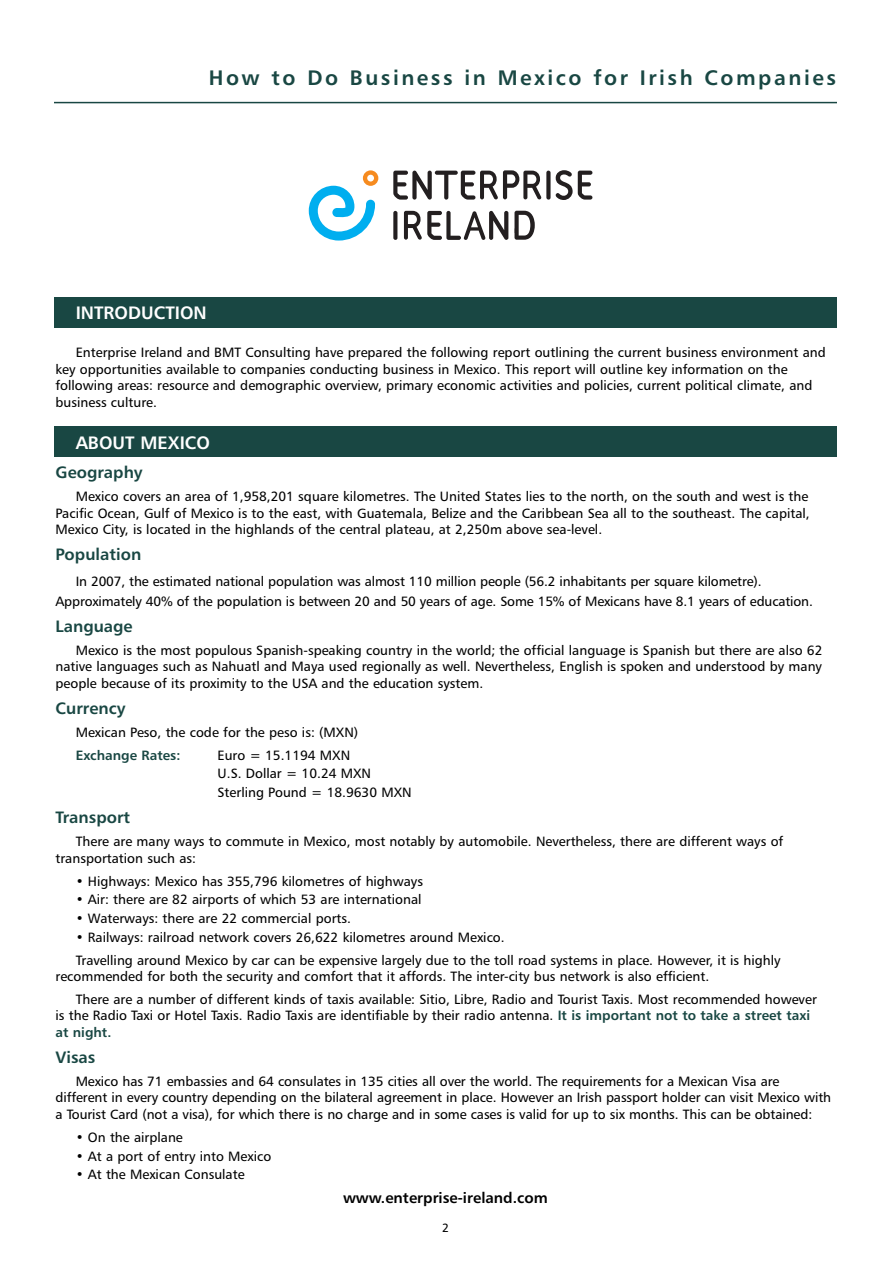
<style>
.page{position:relative;width:891px;height:1269px;background:#fff}
.page>*{position:absolute;margin:0;border:0;box-sizing:border-box;transform-origin:0 0}
.t1{font:21px "Humanist 777 BT Bold B";letter-spacing:.12em;color:#194743}
.t2{font:18px "Humanist 777 BT Bold B";color:#fff}
.t3{font:16.5px "Humanist 777 BT Bold B";color:#194743}
.t4{font:15px "Humanist 777 BT Bold B";color:#000}
.t5{font:13.5px/16.5px "Humanist 777 BT Roman B";color:#000}
.t6{font:13.5px "Humanist 777 BT Bold B";color:#194743}
.t7{font:12px "Humanist 777 BT Roman B";color:#000}
.s1{font-family:"Humanist 777 BT Bold B";color:#194743}
</style>
<div class="page">
<div style="left:54px;top:297px;width:783px;height:31px;background:#194743"></div>
<div style="left:54px;top:426px;width:783px;height:31px;background:#194743"></div>
<hr style="left:54px;top:102px;width:783px;height:1px;background:#194743">
<svg style="left:309px;top:170px;width:69px;height:71px"></svg>
<svg style="left:515px;top:211px;width:20px;height:29px"></svg>
<svg style="left:393px;top:211px;width:4px;height:29px"></svg>
<svg style="left:404px;top:211px;width:104px;height:29px"></svg>
<svg style="left:393px;top:170px;width:199px;height:30px"></svg>
<h1 class="t1" style="left:209px;top:65px;width:629px">How to Do Business in Mexico for Irish Companies</h1>
<h2 class="t2" style="left:76px;top:302px;width:133px">INTRODUCTION</h2>
<p class="t5" style="left:56px;top:344px;width:772px;text-indent:20px">Enterprise Ireland and BMT Consulting have prepared the following report outlining the current business environment and key opportunities available to companies conducting business in Mexico. This report will outline key information on the following areas: resource and demographic overview, primary economic activities and policies, current political climate, and business culture.</p>
<h2 class="t2" style="left:76px;top:432px;width:136px">ABOUT MEXICO</h2>
<p class="t3" style="left:56px;top:463px;width:89px">Geography</p>
<p class="t5" style="left:56px;top:489px;width:756px;text-align:justify;text-indent:20px">Mexico covers an area of 1,958,201 square kilometres. The United States lies to the north, on the south and west is the Pacific Ocean, Gulf of Mexico is to the east, with Guatemala, Belize and the Caribbean Sea all to the southeast. The capital, Mexico City, is located in the highlands of the central plateau, at 2,250m above sea-level.</p>
<p class="t3" style="left:56px;top:545px;width:87px">Population</p>
<p class="t5" style="left:56px;top:572px;width:759px;line-height:19.5px;text-indent:20px">In 2007, the estimated national population was almost 110 million people (56.2 inhabitants per square kilometre).<br>Approximately 40% of the population is between 20 and 50 years of age. Some 15% of Mexicans have 8.1 years of education.</p>
<p class="t3" style="left:56px;top:617px;width:79px">Language</p>
<p class="t5" style="left:56px;top:642px;width:768px;text-align:justify;text-indent:20px">Mexico is the most populous Spanish-speaking country in the world; the official language is Spanish but there are also 62 native languages such as Nahuatl and Maya used regionally as well. Nevertheless, English is spoken and understood by many people because of its proximity to the USA and the education system.</p>
<p class="t3" style="left:56px;top:698px;width:72px">Currency</p>
<p class="t5" style="left:76px;top:724px;width:284px">Mexican Peso, the code for the peso is: (MXN)</p>
<p class="t6" style="left:76px;top:747px;width:106px">Exchange Rates:</p>
<p class="t5" style="left:218px;top:746px;width:196px;line-height:18.6px">Euro = 15.1194 MXN<br>U.S. Dollar = 10.24 MXN<br>Sterling Pound = 18.9630 MXN</p>
<p class="t3" style="left:56px;top:808px;width:76px">Transport</p>
<p class="t5" style="left:56px;top:833px;width:729px;text-indent:20px">There are many ways to commute in Mexico, most notably by automobile. Nevertheless, there are different ways of transportation such as:</p>
<p class="t5" style="left:76px;top:873px;width:349px">• Highways: Mexico has 355,796 kilometres of highways</p>
<p class="t5" style="left:76px;top:891px;width:347px">• Air: there are 82 airports of which 53 are international</p>
<p class="t5" style="left:76px;top:910px;width:277px">• Waterways: there are 22 commercial ports.</p>
<p class="t5" style="left:76px;top:925px;width:706px;line-height:23px">• Railways: railroad network covers 26,622 kilometres around Mexico.<br>Travelling around Mexico by car can be expensive largely due to the toll road systems in place. However, it is highly</p>
<p class="t5" style="left:76px;top:965px;width:743px;line-height:23px;text-indent:-20px">recommended for both the security and comfort that it affords. The inter-city bus network is also efficient.<br>There are a number of different kinds of taxis available: Sitio, Libre, Radio and Tourist Taxis. Most recommended however</p>
<p class="t5" style="left:55px;top:1008px;width:756px">is the Radio Taxi or Hotel Taxis. Radio Taxis are identifiable by their radio antenna. <span class="s1">It is important not to take a street taxi</span></p>
<p class="t6" style="left:56px;top:1024px;width:57px">at night.</p>
<p class="t3" style="left:56px;top:1048px;width:41px">Visas</p>
<p class="t5" style="left:56px;top:1073px;width:777px;text-indent:20px">Mexico has 71 embassies and 64 consulates in 135 cities all over the world. The requirements for a Mexican Visa are different in every country depending on the bilateral agreement in place. However an Irish passport holder can visit Mexico with a Tourist Card (not a visa), for which there is no charge and in some cases is valid for up to six months. This can be obtained:</p>
<p class="t5" style="left:76px;top:1129px;width:109px">• On the airplane</p>
<p class="t5" style="left:76px;top:1148px;width:197px">• At a port of entry into Mexico</p>
<p class="t5" style="left:76px;top:1166px;width:170px">• At the Mexican Consulate</p>
<p class="t4" style="left:343px;top:1189px;width:206px">www.enterprise-ireland.com</p>
<p class="t7" style="left:442px;top:1221px;width:8px">2</p>
</div>
